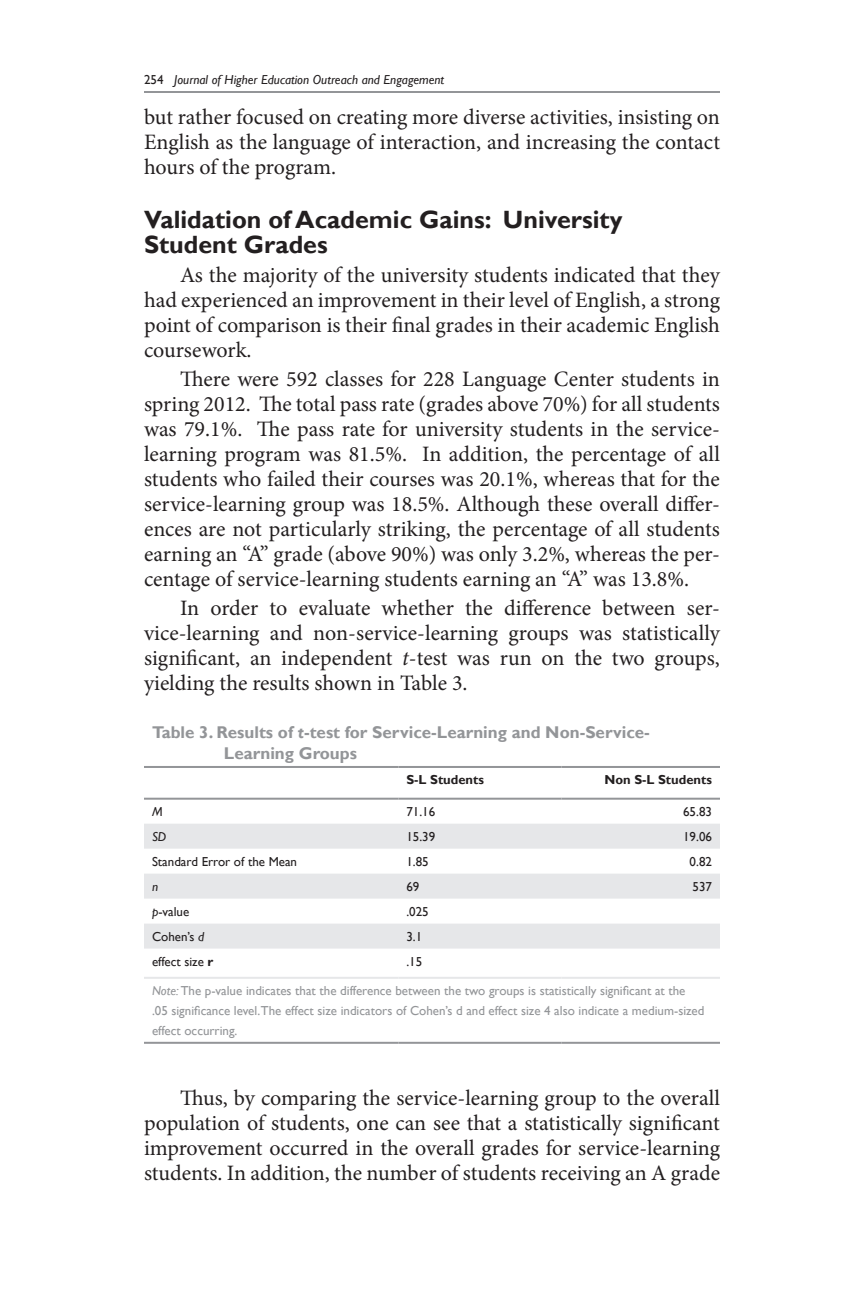
<style>
.page{position:relative;width:864px;height:1296px;background:#fff}
.page>*{position:absolute;margin:0;border:0;box-sizing:border-box;transform-origin:0 0}
.JHEOE_Subheading_Lev{font:700 25px/25px "Gill Sans";color:#231f20}
.JHEOE_Normal{font:22px/25px "Minion Pro";color:#231f20;text-align:justify}
.t1{font:700 17px/21px "Gill Sans";color:#939598}
.t2{font:13px/20px "Gill Sans";color:#939598}
.t3{font:13px "Gill Sans";color:#231f20}
.t4{font:italic 13px "Gill Sans";color:#231f20}
.t5{font:700 13px "Gill Sans";color:#231f20}
.s1{font-style:normal}
.s2{font-style:italic}
.s3{font-weight:700}
</style>
<div class="page">
<hr style="left:144px;top:91px;width:576px;height:2px;background:#939598">
<svg style="left:144px;top:797px;width:576px;height:1px"></svg>
<svg style="left:144px;top:824px;width:576px;height:125px;fill:#e6e7e9"></svg>
<hr style="left:144px;top:766px;width:254px;height:2px;background:#939598">
<hr style="left:398px;top:766px;width:164px;height:2px;background:#939598">
<hr style="left:562px;top:766px;width:158px;height:2px;background:#939598">
<hr style="left:144px;top:798px;width:254px;height:2px;background:#939598">
<hr style="left:398px;top:798px;width:164px;height:2px;background:#939598">
<hr style="left:562px;top:798px;width:158px;height:2px;background:#939598">
<hr style="left:144px;top:1042px;width:254px;height:2px;background:#939598">
<hr style="left:398px;top:1042px;width:164px;height:2px;background:#939598">
<hr style="left:562px;top:1042px;width:158px;height:2px;background:#939598">
<hr style="left:144px;top:977px;width:254px;height:2px;background:#e6e7e9">
<hr style="left:398px;top:977px;width:164px;height:2px;background:#e6e7e9">
<hr style="left:562px;top:977px;width:158px;height:2px;background:#e6e7e9">
<p class="t4" style="left:144px;top:72px;width:302px"><span class="s1">254</span> Journal of Higher Education Outreach and Engagement</p>
<p class="JHEOE_Normal" style="left:144px;top:105px;width:578px">but rather focused on creating more diverse activities, insisting on English as the language of interaction, and increasing the contact hours of the program.</p>
<p class="JHEOE_Subheading_Lev" style="left:144px;top:208px;width:480px">Validation of Academic Gains: University<br>Student Grades</p>
<p class="JHEOE_Normal" style="left:144px;top:263px;width:578px;text-indent:36px">As the majority of the university students indicated that they had experienced an improvement in their level of English, a strong point of comparison is their final grades in their academic English coursework.</p>
<p class="JHEOE_Normal" style="left:144px;top:367px;width:578px;text-indent:36px">There were 592 classes for 228 Language Center students in spring 2012. The total pass rate (grades above 70%) for all students was 79.1%. The pass rate for university students in the service&shy;learning program was 81.5%. In addition, the percentage of all students who failed their courses was 20.1%, whereas that for the service-learning group was 18.5%. Although these overall differ&shy;ences are not particularly striking, the percentage of all students earning an “A” grade (above 90%) was only 3.2%, whereas the per&shy;centage of service-learning students earning an “A” was 13.8%.</p>
<p class="JHEOE_Normal" style="left:144px;top:596px;width:578px;text-indent:36px">In order to evaluate whether the difference between ser&shy;vice-learning and non-service-learning groups was statistically significant, an independent <span class="s2">t</span>-test was run on the two groups, yielding the results shown in Table 3.</p>
<p class="t1" style="left:224px;top:722px;width:427px;text-indent:-72px">Table 3. Results of <span class="s2">t</span>-test for Service-Learning and Non-Service-<br>Learning Groups</p>
<p class="t5" style="left:406px;top:772px;width:79px">S-L Students</p>
<p class="t5" style="left:604px;top:772px;width:109px">Non S-L Students</p>
<p class="t4" style="left:152px;top:804px;width:12px">M</p>
<p class="t3" style="left:406px;top:804px;width:30px">71.16</p>
<p class="t3" style="left:683px;top:804px;width:30px">65.83</p>
<p class="t4" style="left:152px;top:829px;width:16px">SD</p>
<p class="t3" style="left:406px;top:829px;width:30px">15.39</p>
<p class="t3" style="left:683px;top:829px;width:30px">19.06</p>
<p class="t3" style="left:152px;top:854px;width:147px">Standard Error of the Mean</p>
<p class="t3" style="left:406px;top:854px;width:24px">1.85</p>
<p class="t3" style="left:690px;top:854px;width:24px">0.82</p>
<p class="t4" style="left:152px;top:879px;width:8px">n</p>
<p class="t3" style="left:406px;top:879px;width:14px">69</p>
<p class="t3" style="left:693px;top:879px;width:21px">537</p>
<p class="t3" style="left:152px;top:904px;width:39px"><span class="s2">p</span>-value</p>
<p class="t3" style="left:406px;top:904px;width:24px">.025</p>
<p class="t3" style="left:152px;top:929px;width:54px">Cohen’s <span class="s2">d</span></p>
<p class="t3" style="left:406px;top:929px;width:17px">3.1</p>
<p class="t3" style="left:152px;top:954px;width:63px">effect size <span class="s3">r</span></p>
<p class="t3" style="left:406px;top:954px;width:17px">.15</p>
<p class="t2" style="left:152px;top:981px;width:554px"><span class="s2">Note:</span> The p-value indicates that the difference between the two groups is statistically significant at the .05 significance level.The effect size indicators of Cohen’s d and effect size 4 also indicate a medium-sized effect occurring.</p>
<p class="JHEOE_Normal" style="left:144px;top:1086px;width:578px;text-indent:36px">Thus, by comparing the service-learning group to the overall population of students, one can see that a statistically significant improvement occurred in the overall grades for service-learning students. In addition, the number of students receiving an A grade</p>
</div>
